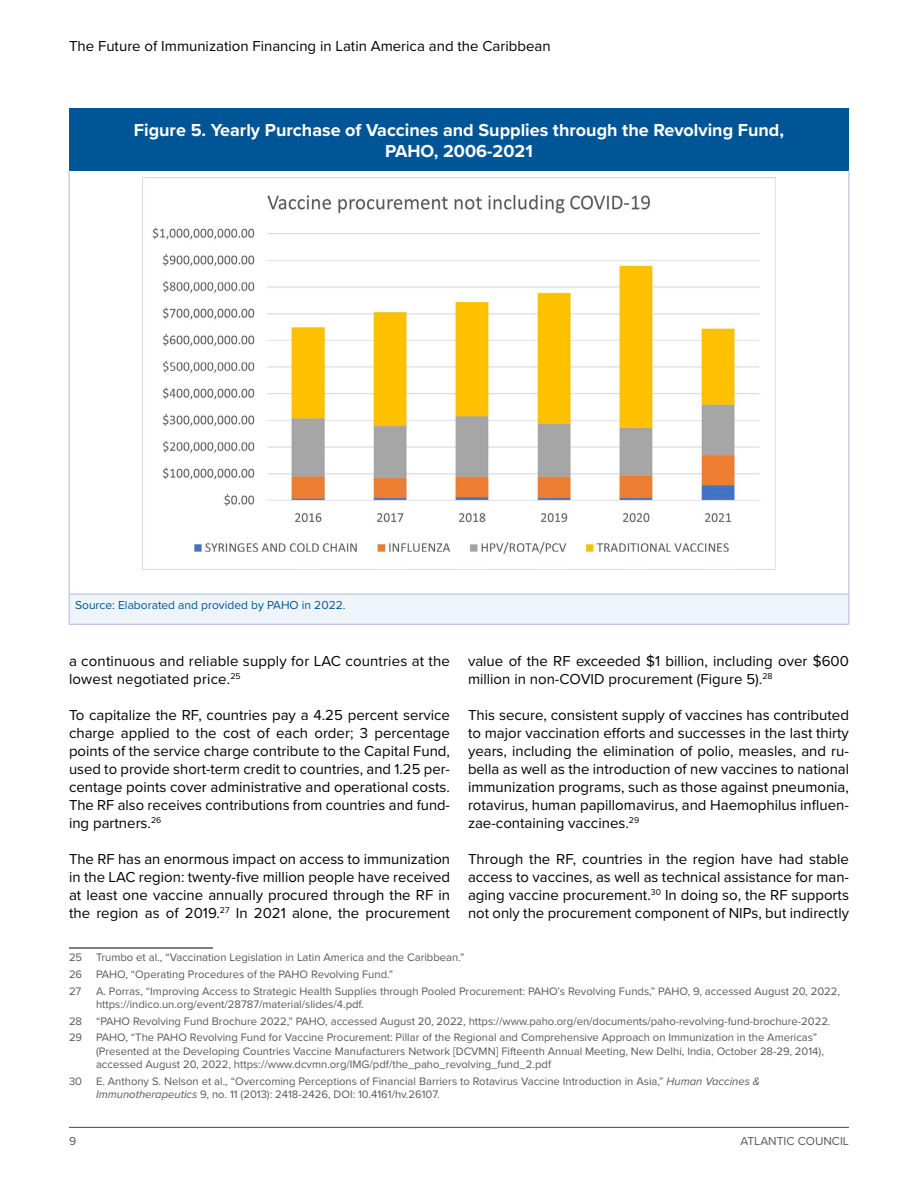
<style>
.page{position:relative;width:918px;height:1188px;background:#fff}
.page>*{position:absolute;margin:0;border:0;box-sizing:border-box;transform-origin:0 0}
.t1{font:700 18px/21px "Proxima Nova";color:#fff;text-align:center}
.t2{font:15px/18px "Proxima Nova";color:#000;text-align:justify}
.t3{font:12px "Proxima Nova";color:#005596}
.t4{font:12px "Proxima Nova";color:#58595b}
.t5{font:11.25px/16.5px "Proxima Nova";color:#58595b}
.s1{font-style:italic}
</style>
<div class="page">
<hr style="left:69px;top:1127px;width:780px;height:1px;background:#58595b">
<hr style="left:69px;top:948px;width:144px;height:1px;background:#000">
<div style="left:69px;top:108px;width:780px;height:62px;background:#005596"></div>
<div style="left:69px;top:594px;width:780px;height:30px;background:#eff4fb"></div>
<hr style="left:69px;top:594px;width:780px;height:1px;background:#b0b8d5">
<hr style="left:69px;top:594px;width:1px;height:30px;background:#b0b8d5">
<hr style="left:849px;top:594px;width:1px;height:30px;background:#b0b8d5">
<hr style="left:69px;top:624px;width:780px;height:1px;background:#b0b8d5">
<hr style="left:69px;top:170px;width:1px;height:424px;background:#b0b8d5">
<hr style="left:849px;top:170px;width:1px;height:424px;background:#b0b8d5">
<img style="left:142px;top:178px;width:634px;height:391px">
<p class="t2" style="left:69px;top:37px;width:483px">The Future of Immunization Financing in Latin America and the Caribbean</p>
<p class="t1" style="left:134px;top:119px;width:652px">Figure 5. Yearly Purchase of Vaccines and Supplies through the Revolving Fund,<br>PAHO, 2006-2021</p>
<p class="t3" style="left:75px;top:597px;width:272px">Source: Elaborated and provided by PAHO in 2022.</p>
<p class="t2" style="left:468px;top:651px;width:382px">value of the RF exceeded $1 billion, including over $600 million in non-COVID procurement (Figure 5).<sup>28</sup></p>
<p class="t2" style="left:468px;top:705px;width:383px">This secure, consistent supply of vaccines has contributed to major vaccination efforts and successes in the last thirty years, including the elimination of polio, measles, and ru&shy;bella as well as the introduction of new vaccines to national immunization programs, such as those against pneumonia, rotavirus, human papillomavirus, and Haemophilus influen&shy;zae-containing vaccines.<sup>29</sup></p>
<p class="t2" style="left:468px;top:849px;width:383px">Through the RF, countries in the region have had stable access to vaccines, as well as technical assistance for man&shy;aging vaccine procurement.<sup>30</sup> In doing so, the RF supports not only the procurement component of NIPs, but indirectly</p>
<p class="t2" style="left:69px;top:651px;width:383px">a continuous and reliable supply for LAC countries at the lowest negotiated price.<sup>25</sup></p>
<p class="t2" style="left:69px;top:705px;width:383px">To capitalize the RF, countries pay a 4.25 percent service charge applied to the cost of each order; 3 percentage points of the service charge contribute to the Capital Fund, used to provide short-term credit to countries, and 1.25 per&shy;centage points cover administrative and operational costs.<br>The RF also receives contributions from countries and fund&shy;ing partners.<sup>26</sup></p>
<p class="t2" style="left:69px;top:849px;width:383px">The RF has an enormous impact on access to immunization in the LAC region: twenty-five million people have received at least one vaccine annually procured through the RF in the region as of 2019.<sup>27</sup> In 2021 alone, the procurement</p>
<p class="t5" style="left:69px;top:949px;width:397px">25 Trumbo et al., “Vaccination Legislation in Latin America and the Caribbean.”<br>26 PAHO, “Operating Procedures of the PAHO Revolving Fund.”<br>27</p>
<p class="t5" style="left:96px;top:984px;width:746px;line-height:13.5px">A. Porras, “Improving Access to Strategic Health Supplies through Pooled Procurement: PAHO’s Revolving Funds,” PAHO, 9, accessed August 20, 2022, https://indico.un.org/event/28787/material/slides/4.pdf.</p>
<p class="t5" style="left:69px;top:1012px;width:763px">28 “PAHO Revolving Fund Brochure 2022,” PAHO, accessed August 20, 2022, https://www.paho.org/en/documents/paho-revolving-fund-brochure-2022.<br>29 PAHO, “The PAHO Revolving Fund for Vaccine Procurement: Pillar of the Regional and Comprehensive Approach on Immunization in the Americas”</p>
<p class="t5" style="left:96px;top:1044px;width:729px;line-height:13.5px">(Presented at the Developing Countries Vaccine Manufacturers Network [DCVMN] Fifteenth Annual Meeting, New Delhi, India, October 28-29, 2014), accessed August 20, 2022, https://www.dcvmn.org/IMG/pdf/the_paho_revolving_fund_2.pdf</p>
<p class="t5" style="left:96px;top:1074px;width:666px;line-height:13.5px;text-indent:-27px">30 E. Anthony S. Nelson et al., “Overcoming Perceptions of Financial Barriers to Rotavirus Vaccine Introduction in Asia,” <span class="s1">Human Vaccines &amp;<br>Immunotherapeutics</span> 9, no. 11 (2013): 2418-2426, DOI: 10.4161/hv.26107.</p>
<p class="t4" style="left:69px;top:1132px;width:9px">9</p>
<p class="t4" style="left:740px;top:1132px;width:110px">ATLANTIC COUNCIL</p>
</div>
